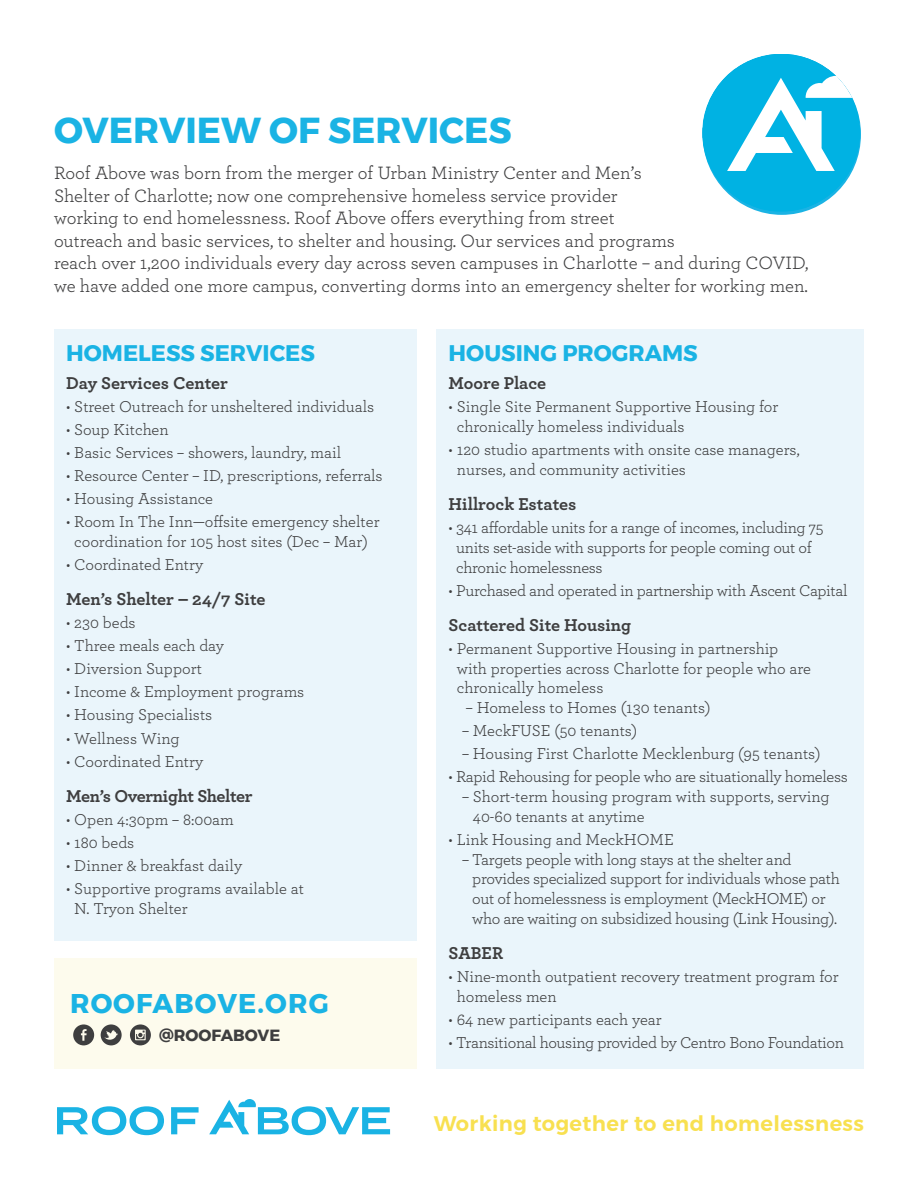
<style>
.page{position:relative;width:918px;height:1188px;background:#fff}
.page>*{position:absolute;margin:0;border:0;box-sizing:border-box;transform-origin:0 0}
.t1{font:700 36px "Montserrat";color:#1ab3e4}
.t2{font:700 27px "Montserrat";letter-spacing:.04em;color:#1ab3e4}
.t3{font:700 22.5px "Montserrat";color:#1ab3e4}
.t4{font:600 21px "Montserrat";letter-spacing:.02em;color:#f8e050}
.t5{font:18.75px/22.5px "Archer";color:#3e3e3f}
.t6{font:700 18px "Archer";letter-spacing:-.005em;color:#3e3e3f}
.t7{font:16.5px/19.8px "Archer";letter-spacing:-.01em;color:#3e3e3f}
.t8{font:700 16.2px "Montserrat";color:#3e3e3f}
</style>
<div class="page">
<div style="left:54px;top:958px;width:363px;height:110px;background:#fdfbed"></div>
<div style="left:436px;top:329px;width:428px;height:739px;background:#eaf5fb"></div>
<div style="left:54px;top:329px;width:363px;height:612px;background:#eaf5fb"></div>
<svg style="left:57px;top:1106px;width:107px;height:29px"></svg>
<svg style="left:171px;top:1107px;width:28px;height:27px"></svg>
<svg style="left:209px;top:1099px;width:181px;height:36px"></svg>
<div style="left:73px;top:1024px;width:21px;height:21px;background:#3e3e3f;border-radius:50%"></div>
<svg style="left:81px;top:1029px;width:6px;height:12px"></svg>
<svg style="left:130px;top:1024px;width:21px;height:21px"></svg>
<svg style="left:135px;top:1030px;width:11px;height:10px"></svg>
<svg style="left:136px;top:1031px;width:9px;height:8px"></svg>
<div style="left:101px;top:1024px;width:21px;height:21px;background:#3e3e3f;border-radius:50%"></div>
<svg style="left:104px;top:1030px;width:14px;height:10px"></svg>
<svg style="left:703px;top:54px;width:158px;height:161px;background:#2bbee7"></svg>
<svg style="left:702px;top:54px;width:120px;height:158px"></svg>
<h1 class="t1" style="left:54px;top:101px;width:459px">OVERVIEW OF SERVICES</h1>
<p class="t5" style="left:54px;top:161px;width:756px">Roof Above was born from the merger of Urban Ministry Center and Men’s<br>Shelter of Charlotte; now one comprehensive homeless service provider<br>working to end homelessness. Roof Above offers everything from street<br>outreach and basic services, to shelter and housing. Our services and programs<br>reach over 1,200 individuals every day across seven campuses in Charlotte – and during COVID, we have added one more campus, converting dorms into an emergency shelter for working men.</p>
<h3 class="t3" style="left:66px;top:335px;width:250px">HOMELESS SERVICES</h3>
<p class="t6" style="left:66px;top:369px;width:163px">Day Services Center</p>
<p class="t7" style="left:66px;top:396px;width:309px">• Street Outreach for unsheltered individuals</p>
<p class="t7" style="left:66px;top:419px;width:104px">• Soup Kitchen</p>
<p class="t7" style="left:66px;top:442px;width:277px">• Basic Services – showers, laundry, mail</p>
<p class="t7" style="left:66px;top:465px;width:318px">• Resource Center – ID, prescriptions, referrals</p>
<p class="t7" style="left:66px;top:488px;width:148px">• Housing Assistance</p>
<p class="t7" style="left:66px;top:511px;width:315px;text-align:center">• Room In The Inn—offsite emergency shelter coordination for 105 host sites (Dec – Mar)</p>
<p class="t7" style="left:66px;top:554px;width:139px">• Coordinated Entry</p>
<p class="t6" style="left:66px;top:585px;width:201px">Men’s Shelter – 24/7 Site</p>
<p class="t7" style="left:66px;top:612px;width:71px">• 230 beds</p>
<p class="t7" style="left:66px;top:635px;width:159px">• Three meals each day</p>
<p class="t7" style="left:66px;top:658px;width:137px">• Diversion Support</p>
<p class="t7" style="left:66px;top:681px;width:240px">• Income &amp; Employment programs</p>
<p class="t7" style="left:66px;top:704px;width:148px">• Housing Specialists</p>
<p class="t7" style="left:66px;top:727px;width:115px">• Wellness Wing</p>
<p class="t7" style="left:66px;top:750px;width:139px">• Coordinated Entry</p>
<p class="t6" style="left:66px;top:781px;width:188px">Men’s Overnight Shelter</p>
<p class="t7" style="left:66px;top:809px;width:169px">• Open 4:30pm – 8:00am</p>
<p class="t7" style="left:66px;top:832px;width:70px">• 180 beds</p>
<p class="t7" style="left:66px;top:855px;width:178px">• Dinner &amp; breakfast daily</p>
<p class="t7" style="left:74px;top:878px;width:231px;text-indent:-8px">• Supportive programs available at<br>N. Tryon Shelter</p>
<h2 class="t2" style="left:70px;top:982px;width:260px">ROOFABOVE.ORG</h2>
<p class="t8" style="left:159px;top:1022px;width:123px">@ROOFABOVE</p>
<h3 class="t3" style="left:449px;top:335px;width:251px">HOUSING PROGRAMS</h3>
<p class="t6" style="left:449px;top:369px;width:99px">Moore Place</p>
<p class="t7" style="left:457px;top:396px;width:323px;text-indent:-8px">• Single Site Permanent Supportive Housing for chronically homeless individuals</p>
<p class="t7" style="left:457px;top:439px;width:344px;text-indent:-8px">• 120 studio apartments with onsite case managers, nurses, and community activities</p>
<p class="t6" style="left:449px;top:490px;width:129px">Hillrock Estates</p>
<p class="t7" style="left:456px;top:517px;width:369px;text-indent:-7px">• 341 affordable units for a range of incomes, including 75 units set-aside with supports for people coming out of chronic homelessness</p>
<p class="t7" style="left:449px;top:579px;width:400px">• Purchased and operated in partnership with Ascent Capital</p>
<p class="t6" style="left:449px;top:610px;width:184px">Scattered Site Housing</p>
<p class="t7" style="left:457px;top:638px;width:356px;text-indent:-8px">• Permanent Supportive Housing in partnership with properties across Charlotte for people who are chronically homeless</p>
<p class="t7" style="left:466px;top:697px;width:246px">– Homeless to Homes (130 tenants)</p>
<p class="t7" style="left:462px;top:720px;width:177px">– MeckFUSE (50 tenants)</p>
<p class="t7" style="left:462px;top:743px;width:360px">– Housing First Charlotte Mecklenburg (95 tenants)</p>
<p class="t7" style="left:449px;top:766px;width:401px">• Rapid Rehousing for people who are situationally homeless</p>
<p class="t7" style="left:473px;top:786px;width:358px;text-indent:-11px">– Short-term housing program with supports, serving<br>40-60 tenants at anytime</p>
<p class="t7" style="left:449px;top:829px;width:227px">• Link Housing and MeckHOME</p>
<p class="t7" style="left:472px;top:848px;width:369px;text-indent:-10px">– Targets people with long stays at the shelter and provides specialized support for individuals whose path out of homelessness is employment (MeckHOME) or who are waiting on subsidized housing (Link Housing).</p>
<p class="t6" style="left:449px;top:939px;width:56px">SABER</p>
<p class="t7" style="left:457px;top:966px;width:383px;text-indent:-8px">• Nine-month outpatient recovery treatment program for homeless men</p>
<p class="t7" style="left:449px;top:1009px;width:214px">• 64 new participants each year</p>
<p class="t7" style="left:449px;top:1032px;width:397px">• Transitional housing provided by Centro Bono Foundation</p>
<p class="t4" style="left:434px;top:1107px;width:432px">Working together to end homelessness</p>
</div>
